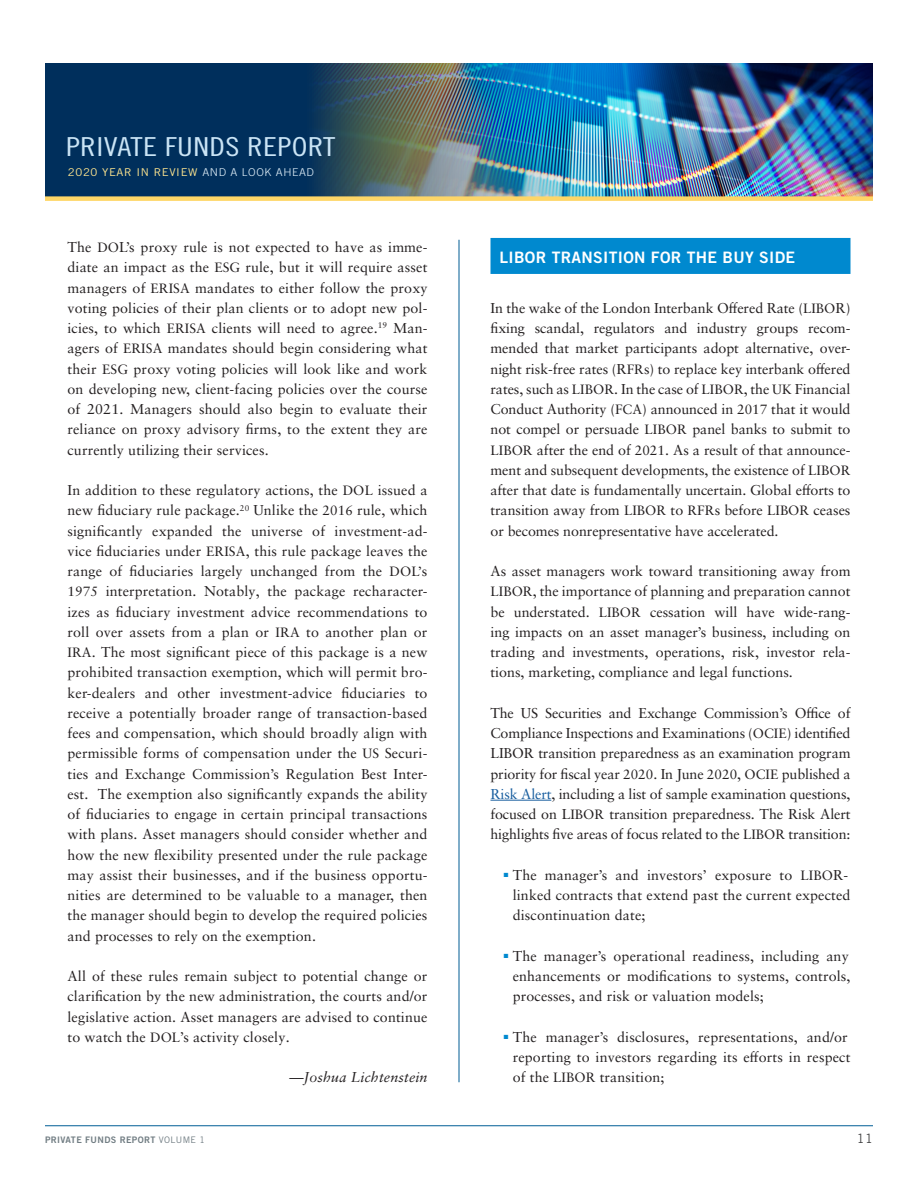
<style>
.page{position:relative;width:918px;height:1188px;background:#fff}
.page>*{position:absolute;margin:0;border:0;box-sizing:border-box;transform-origin:0 0}
.t1{font:26.1px "Trade Gothic LT Pro Cn 18";letter-spacing:.01em;color:#cae4f5;scale:1.2 1}
.PE_HEAD__K_O{font:15.75px "Trade Gothic LT Pro Bd 2";letter-spacing:.02em;color:#fff}
.PE_BODY{font:14.25px/20.2px "Sabon LT Pro";letter-spacing:.01em;color:#231f20;text-align:justify}
.PE_BODY-2{font:italic 14.25px "Sabon LT Pro";letter-spacing:.01em;color:#231f20}
.t2{font:12.75px "Trade Gothic LT Pro";color:#3e3e3f}
.t3{font:10.8px "Trade Gothic LT Pro";letter-spacing:.055em;color:#ffe68f;scale:1.05 1}
.t4{font:9px "Trade Gothic LT Pro Bd 2";letter-spacing:.04em;color:#717d83}
.s1{font-weight:300;color:#e3f1fa}
.s2{font-size:13.5px}
.s3{font-family:"Trade Gothic LT Pro"}
.s4{color:#175d9e}
</style>
<div class="page">
<hr style="left:45px;top:1125px;width:828px;height:1px;background:#005d95">
<div style="left:45px;top:63px;width:828px;height:136px;background:#002f5c"></div>
<img style="left:316px;top:63px;width:557px;height:133px">
<div style="left:45px;top:196px;width:828px;height:5px;background:#fed667"></div>
<hr style="left:490px;top:800px;width:61px;height:1px;background:#175d9e">
<hr style="left:459px;top:240px;width:1px;height:842px;background:#005d95">
<div style="left:490px;top:238px;width:360px;height:36px;background:#0089cf"></div>
<h1 class="t1" style="left:66px;top:131px;width:226px">PRIVATE FUNDS REPORT</h1>
<p class="t3" style="left:68px;top:165px;width:236px">2020 YEAR IN REVIEW <span class="s1">AND A LOOK AHEAD</span></p>
<p class="PE_BODY" style="left:68px;top:237px;width:362px">The <span class="s2">DO</span>L’s proxy rule is not expected to have as imme&shy;diate an impact as the <span class="s2">ESG</span> rule, but it will require asset managers of <span class="s2">ERISA</span> mandates to either follow the proxy voting policies of their plan clients or to adopt new pol&shy;icies, to which <span class="s2">ERISA</span> clients will need to agree.<sup>19</sup> Man&shy;agers of <span class="s2">ERISA</span> mandates should begin considering what their <span class="s2">ESG</span> proxy voting policies will look like and work on developing new, client-facing policies over the course of 2021. Managers should also begin to evaluate their reliance on proxy advisory firms, to the extent they are currently utilizing their services.</p>
<p class="PE_BODY" style="left:68px;top:480px;width:362px">In addition to these regulatory actions, the <span class="s2">DOL</span> issued a new fiduciary rule package.<sup>20</sup> Unlike the <span class="s2">2016</span> rule, which significantly expanded the universe of investment-ad&shy;vice fiduciaries under <span class="s2">ERISA</span>, this rule package leaves the range of fiduciaries largely unchanged from the <span class="s2">DOL’</span>s <span class="s2">1975</span> interpretation. Notably, the package recharacter&shy;izes as fiduciary investment advice recommendations to roll over assets from a plan or <span class="s2">IRA</span> to another plan or <span class="s2">IRA</span>. The most significant piece of this package is a new prohibited transaction exemption, which will permit bro&shy;ker-dealers and other investment-advice fiduciaries to receive a potentially broader range of transaction-based fees and compensation, which should broadly align with permissible forms of compensation under the <span class="s2">US</span> Securi&shy;ties and Exchange Commission’s Regulation Best Inter&shy;est. The exemption also significantly expands the ability of fiduciaries to engage in certain principal transactions with plans. Asset managers should consider whether and how the new flexibility presented under the rule package may assist their businesses, and if the business opportu&shy;nities are determined to be valuable to a manager, then the manager should begin to develop the required policies and processes to rely on the exemption.</p>
<p class="PE_BODY" style="left:68px;top:966px;width:362px">All of these rules remain subject to potential change or clarification by the new administration, the courts and/or legislative action. Asset managers are advised to continue to watch the <span class="s2">DOL</span>’s activity closely.</p>
<p class="PE_BODY-2" style="left:289px;top:1068px;width:140px">—Joshua Lichtenstein</p>
<p class="t4" style="left:45px;top:1134px;width:162px">PRIVATE FUNDS REPORT <span class="s3">VOLUME 1</span></p>
<p class="PE_HEAD__K_O" style="left:500px;top:247px;width:297px">LIBOR TRANSITION FOR THE BUY SIDE</p>
<p class="PE_BODY" style="left:490px;top:297px;width:362px">In the wake of the London Interbank Offered Rate (<span class="s2">LIBO</span>R) fixing scandal, regulators and industry groups recom&shy;mended that market participants adopt alternative, over&shy;night risk-free rates (R<span class="s2">FR</span>s) to replace key interbank offered rates, such as <span class="s2">LIBOR</span>. In the case of <span class="s2">LIBOR</span>, the <span class="s2">UK</span> Financial Conduct Authority (<span class="s2">FCA</span>) announced in <span class="s2">2017</span> that it would not compel or persuade <span class="s2">LIBOR</span> panel banks to submit to <span class="s2">LIBOR</span> after the end of <span class="s2">2021</span>. As a result of that announce&shy;ment and subsequent developments, the existence of <span class="s2">LIBOR </span>after that date is fundamentally uncertain. Global efforts to transition away from <span class="s2">LIBOR</span> to <span class="s2">RFR</span>s before <span class="s2">LIBOR</span> ceases or becomes nonrepresentative have accelerated.</p>
<p class="PE_BODY" style="left:490px;top:561px;width:362px">As asset managers work toward transitioning away from <span class="s2">LIBOR</span>, the importance of planning and preparation cannot be understated. <span class="s2">LIBOR</span> cessation will have wide-rang&shy;ing impacts on an asset manager’s business, including on trading and investments, operations, risk, investor rela&shy;tions, marketing, compliance and legal functions.</p>
<p class="PE_BODY" style="left:490px;top:702px;width:362px">The US Securities and Exchange Commission’s Office of Compliance Inspections and Examinations (<span class="s2">OCIE</span>) identified LIBOR transition preparedness as an examination program priority for fiscal year <span class="s2">2020</span>. In June <span class="s2">2020</span>, <span class="s2">OCIE</span> published a <span class="s4">Risk Alert</span>, including a list of sample examination questions, focused on L<span class="s2">IBOR</span> transition preparedness. The Risk Alert highlights five areas of focus related to the <span class="s2">LIBOR</span> transition:</p>
<p class="PE_BODY" style="left:513px;top:864px;width:339px;text-align:left;text-indent:-9px"><sup>■</sup> The manager’s and investors’ exposure to <span class="s2">LIBO</span>R&shy;linked contracts that extend past the current expected discontinuation date;</p>
<p class="PE_BODY" style="left:513px;top:945px;width:339px;text-indent:-9px"><sup>■</sup> The manager’s operational readiness, including any enhancements or modifications to systems, controls, processes, and risk or valuation models;</p>
<p class="PE_BODY" style="left:513px;top:1026px;width:339px;text-align:left;text-indent:-9px"><sup>■</sup> The manager’s disclosures, representations, and/or reporting to investors regarding its efforts in respect of the <span class="s2">LIBOR</span> transition;</p>
<p class="t2" style="left:857px;top:1131px;width:18px">11</p>
</div>
